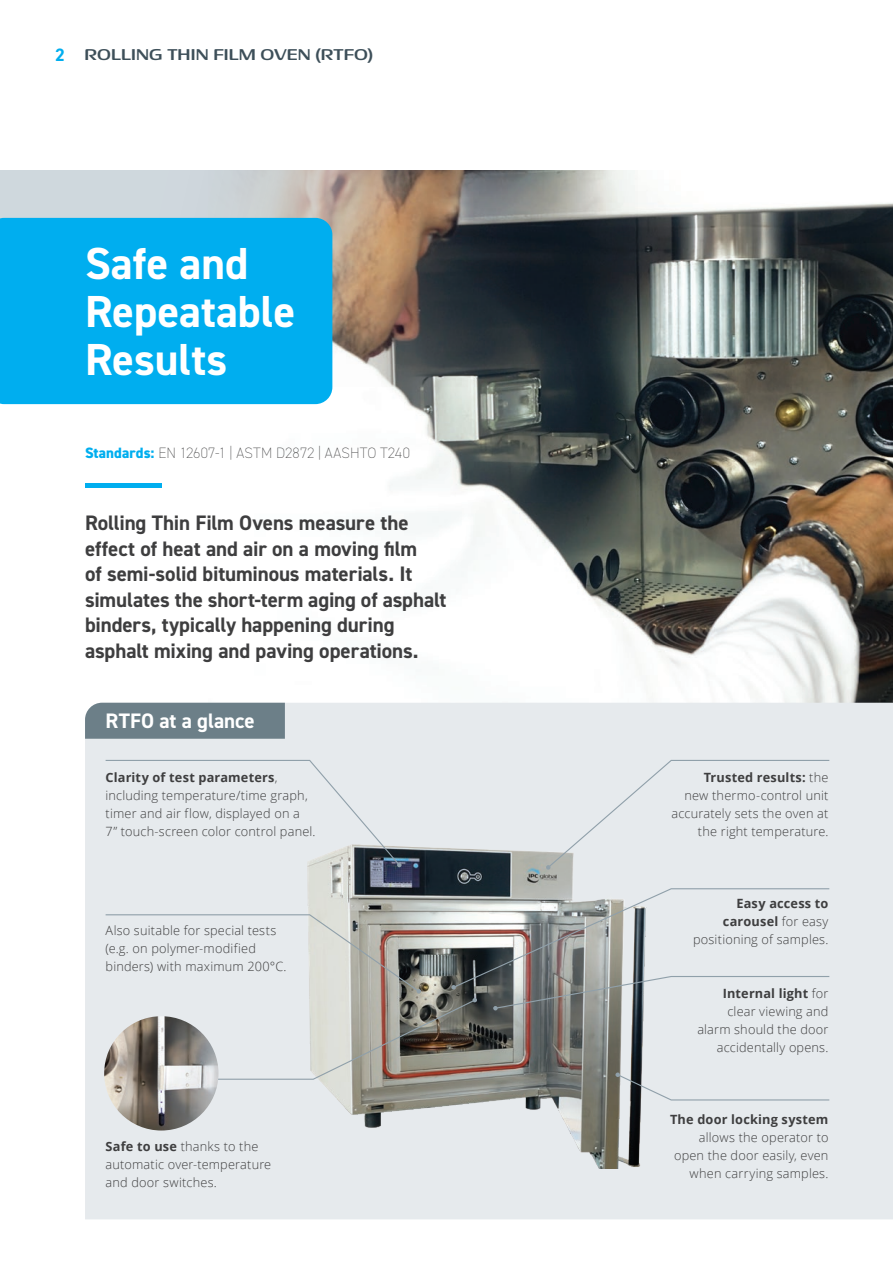
<style>
.page{position:relative;width:893px;height:1263px;background:#fff}
.page>*{position:absolute;margin:0;border:0;box-sizing:border-box;transform-origin:0 0}
.t1{font:700 45px/48px "DIN2014";color:#fff}
.t2{font:700 21px/25.5px "DIN2014";letter-spacing:-.005em;color:#3e3e3f}
.t3{font:700 21px "DIN2014";color:#fff}
.Intro{font:200 15px "DIN2014";letter-spacing:.01em;color:#3e3e3f}
.t4{font:500 15px "Neuropa";letter-spacing:.01em;color:#3d4f59}
.body_copy{font:300 12.75px/18px "Open Sans";letter-spacing:.015em;color:#3e3e3f;text-align:right}
.s1{font-family:"DIN2014";font-weight:700;font-size:18px;color:#00aeef}
.s2{font-weight:800;color:#00aeef}
.s3{font-weight:700}
</style>
<div class="page">
<img style="left:209px;top:203px;width:684px;height:500px">
<svg style="left:0;top:170px;width:638px;height:216px;background:#757370"></svg>
<div style="left:261px;top:685px;width:127px;height:26px;background:#fff"></div>
<div style="left:0;top:218px;width:332px;height:186px;background:#00aeef"></div>
<hr style="left:85px;top:483px;width:77px;height:4px;background:#00aeef">
<div style="left:85px;top:703px;width:808px;height:516px;background:#e6eaed"></div>
<img style="left:157px;top:830px;width:606px;height:338px">
<svg style="left:104px;top:759px;width:298px;height:108px;background:#dfe4e7"></svg>
<div style="left:546px;top:759px;width:284px;height:111px;background:#e6eaed"></div>
<img style="left:104px;top:1016px;width:114px;height:114px;border-radius:57px">
<div style="left:85px;top:703px;width:200px;height:36px;background:#6c7f88"></div>
<svg style="left:104px;top:888px;width:726px;height:213px;background:#bcbebd"></svg>
<p class="t4" style="left:55px;top:45px;width:319px"><span class="s1">2</span> ROLLING THIN FILM OVEN (RTFO)</p>
<h1 class="t1" style="left:85px;top:239px;width:212px">Safe and<br>Repeatable<br>Results</h1>
<p class="Intro" style="left:85px;top:443px;width:326px"><span class="s2">Standards:</span> EN 12607-1 | ASTM D2872 | AASHTO T240</p>
<h4 class="t2" style="left:85px;top:510px;width:363px">Rolling Thin Film Ovens measure the effect of heat and air on a moving film<br>of semi-solid bituminous materials. It simulates the short-term aging of asphalt binders, typically happening during asphalt mixing and paving operations.</h4>
<h4 class="t3" style="left:106px;top:707px;width:151px">RTFO at a glance</h4>
<p class="body_copy" style="left:106px;top:768px;width:211px;text-align:left"><span class="s3">Clarity of test parameters</span>, including temperature/time graph, timer and air flow, displayed on a<br>7” touch-screen color control panel.</p>
<p class="body_copy" style="left:106px;top:921px;width:183px;text-align:left">Also suitable for special tests (e.g. on polymer-modified binders) with maximum 200°C.</p>
<p class="body_copy" style="left:106px;top:1137px;width:167px;text-align:left"><span class="s3">Safe to use</span> thanks to the automatic over-temperature and door switches.</p>
<p class="body_copy" style="left:671px;top:768px;width:159px"><span class="s3">Trusted results:</span> the<br>new thermo-control unit accurately sets the oven at the right temperature.</p>
<p class="body_copy" style="left:693px;top:894px;width:137px"><span class="s3">Easy access to carousel</span> for easy positioning of samples.</p>
<p class="body_copy" style="left:697px;top:984px;width:133px"><span class="s3">Internal light</span> for clear viewing and alarm should the door accidentally opens.</p>
<p class="body_copy" style="left:670px;top:1110px;width:160px"><span class="s3">The door locking system </span>allows the operator to open the door easily, even when carrying samples.</p>
</div>
